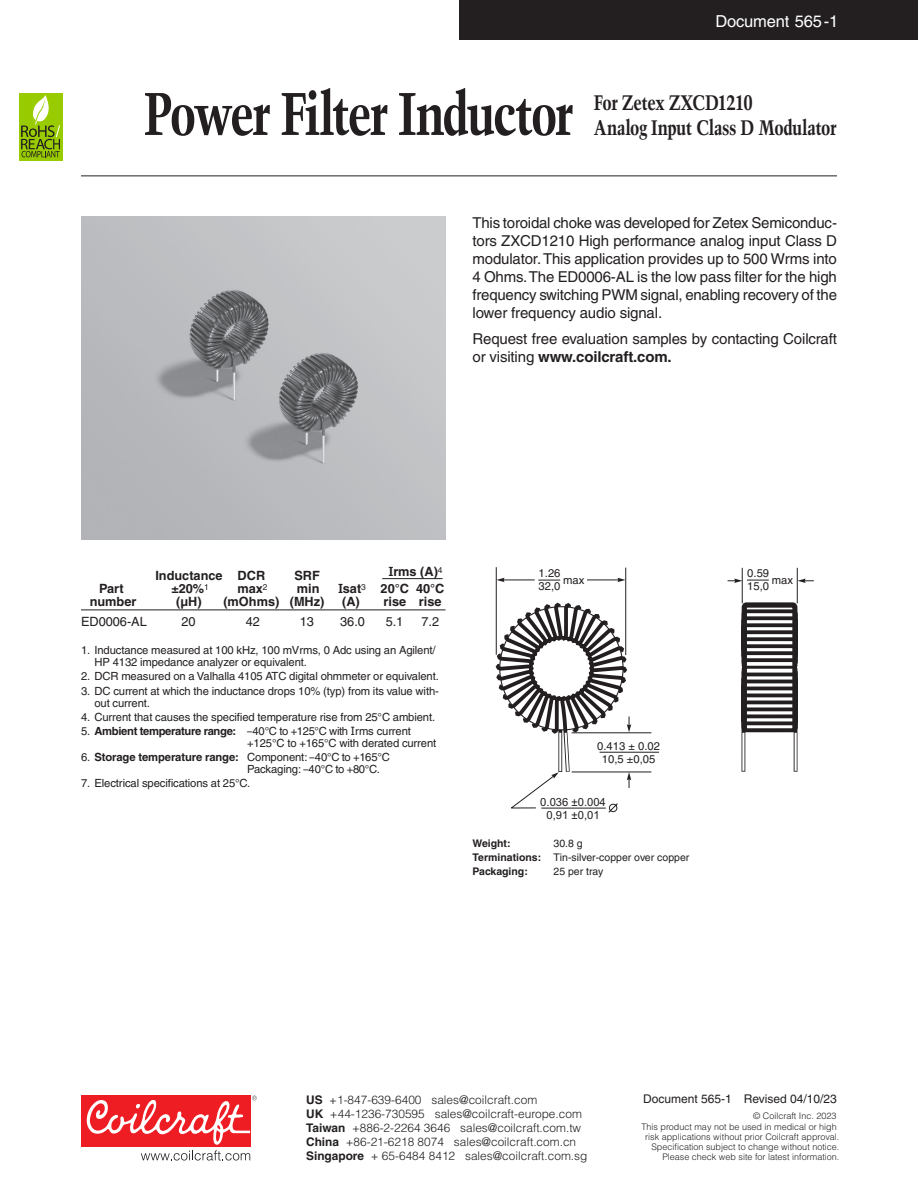
<style>
.page{position:relative;width:918px;height:1188px;background:#fff}
.page>*{position:absolute;margin:0;border:0;box-sizing:border-box;transform-origin:0 0}
.Headline{font:700 condensed 60px "Trump Mediaeval";letter-spacing:-.045em;color:#231f20}
.Subhead_14_pt{font:700 condensed 21px/25.2px "Trump Mediaeval";letter-spacing:-.025em;color:#231f20}
.Document_number{font:16.5px "Helvetica";letter-spacing:-.01em;color:#fff}
.Body_copy{font:15px/18px "Helvetica";letter-spacing:-.01em;color:#231f20;text-align:justify}
.Specs_Head{font:700 12.75px "Helvetica";color:#231f20}
.Specs{font:12.75px "Helvetica";color:#231f20}
.t1{font:12px "Helvetica";color:#231f20}
.t2{font:300 11.85px/14.1px "Helvetica";color:#231f20}
.Notes{font:11.25px/12px "Helvetica";letter-spacing:-.01em;color:#231f20}
.t3{font:11.25px/12.6px "Arial";color:#231f20;text-align:center}
.Weight{font:10.5px "Helvetica";color:#231f20}
.Weight-2{font:700 10.5px "Helvetica";color:#231f20}
.t4{font:300 9px/9.9px "Helvetica";color:#231f20;text-align:right}
.s1{font-weight:700}
.s2{font-family:"Glypha"}
.s3{font-family:"Verdana"}
</style>
<div class="page">
<div style="left:459px;top:0;width:459px;height:40px;background:#231f20"></div>
<hr style="left:81px;top:176px;width:756px;height:1px;background:#231f20">
<div style="left:81px;top:1096px;width:169px;height:51px;background:#ee1d23"></div>
<svg style="left:86px;top:1096px;width:171px;height:65px"></svg>
<div style="left:19px;top:93px;width:43px;height:67px;background:#9c0"></div>
<svg style="left:21px;top:95px;width:39px;height:62px"></svg>
<hr style="left:81px;top:610px;width:365px;height:1px;background:#231f20">
<hr style="left:797px;top:568px;width:1px;height:35px;background:#231f20">
<svg style="left:538px;top:580px;width:22px;height:1px"></svg>
<hr style="left:742px;top:568px;width:1px;height:35px;background:#231f20">
<hr style="left:496px;top:567px;width:1px;height:88px;background:#231f20">
<hr style="left:625px;top:568px;width:1px;height:87px;background:#231f20">
<hr style="left:502px;top:580px;width:33px;height:1px;background:#231f20">
<svg style="left:496px;top:578px;width:9px;height:4px"></svg>
<hr style="left:587px;top:580px;width:33px;height:1px;background:#231f20">
<svg style="left:617px;top:578px;width:9px;height:4px"></svg>
<svg style="left:728px;top:579px;width:41px;height:4px"></svg>
<svg style="left:797px;top:579px;width:17px;height:4px"></svg>
<svg style="left:497px;top:600px;width:301px;height:213px"></svg>
<hr style="left:382px;top:578px;width:61px;height:1px;background:#231f20">
<img style="left:81px;top:216px;width:365px;height:324px">
<p class="Document_number" style="left:715px;top:11px;width:124px">Document 565 -1</p>
<p class="Headline" style="left:143px;top:76px;width:432px">Power Filter Inductor</p>
<p class="Subhead_14_pt" style="left:594px;top:89px;width:244px">For Zetex ZXCD1210<br>Analog Input Class D Modulator</p>
<p class="Body_copy" style="left:472px;top:213px;width:366px">This toroidal choke was developed for Zetex Semiconduc&shy;tors ZXCD1210 High performance analog input Class D modulator. This application provides up to 500 Wrms into 4 Ohms. The ED0006-AL is the low pass filter for the high frequency switching PWM signal, enabling recovery of the lower frequency audio signal.</p>
<p class="Body_copy" style="left:472px;top:330px;width:366px">Request free evaluation samples by contacting Coilcraft or visiting <span class="s1">www.coilcraft.com.</span></p>
<p class="Specs_Head" style="left:155px;top:568px;width:111px">Inductance DCR</p>
<p class="Specs_Head" style="left:294px;top:568px;width:27px">SRF</p>
<p class="Specs_Head" style="left:389px;top:564px;width:55px"><span class="s2">I</span>rms (A)<sup>4</sup></p>
<p class="Specs_Head" style="left:99px;top:581px;width:26px">Part</p>
<p class="Specs_Head" style="left:171px;top:581px;width:39px">±20%<sup>1</sup></p>
<p class="Specs_Head" style="left:237px;top:581px;width:32px">max<sup>2</sup></p>
<p class="Specs_Head" style="left:297px;top:581px;width:24px">min</p>
<p class="Specs_Head" style="left:338px;top:581px;width:108px"><span class="s2">I</span>sat<sup>3</sup> 20°C 40°C</p>
<p class="Specs_Head" style="left:90px;top:594px;width:48px">number</p>
<p class="Specs_Head" style="left:176px;top:594px;width:150px">(µH) (mOhms) (MHz)</p>
<p class="Specs_Head" style="left:342px;top:594px;width:101px">(A) rise rise</p>
<p class="Specs" style="left:81px;top:614px;width:67px">ED0006-AL</p>
<p class="Specs" style="left:182px;top:614px;width:16px">20</p>
<p class="Specs" style="left:246px;top:614px;width:16px">42</p>
<p class="Specs" style="left:300px;top:614px;width:16px">13</p>
<p class="Specs" style="left:340px;top:614px;width:26px">36.0</p>
<p class="Specs" style="left:386px;top:614px;width:19px">5.1</p>
<p class="Specs" style="left:422px;top:614px;width:19px">7.2</p>
<p class="Notes" style="left:94px;top:644px;width:343px;text-indent:-14px">1. Inductance measured at 100 kHz, 100 mVrms, 0 Adc using an Agilent/<br>HP 4132 impedance analyzer or equivalent.</p>
<p class="Notes" style="left:81px;top:670px;width:359px">2. DCR measured on a Valhalla 4105 ATC digital ohmmeter or equivalent.</p>
<p class="Notes" style="left:94px;top:685px;width:346px;text-indent:-14px">3. DC current at which the inductance drops 10% (typ) from its value with&shy;out current.</p>
<p class="Notes" style="left:81px;top:711px;width:356px">4. Current that causes the specified temperature rise from 25°C ambient.</p>
<p class="Notes" style="left:247px;top:725px;width:191px;text-indent:-166px">5. <span class="s1">Ambient temperature range:</span> –40°C to +125°C with <span class="s3">I</span>rms current +125°C to +165°C with derated current</p>
<p class="Notes" style="left:247px;top:751px;width:144px;text-indent:-166px">6. <span class="s1">Storage temperature range:</span> Component: –40°C to +165°C<br>Packaging: –40°C to +80°C.</p>
<p class="Notes" style="left:81px;top:777px;width:171px">7. Electrical specifications at 25°C.</p>
<p class="Notes" style="left:539px;top:567px;width:23px;line-height:13px">1.26<br>32,0</p>
<p class="Notes" style="left:747px;top:567px;width:23px;line-height:13px">0.59<br>15,0</p>
<p class="Notes" style="left:563px;top:574px;width:23px">max</p>
<p class="Notes" style="left:772px;top:574px;width:23px">max</p>
<p class="Notes" style="left:597px;top:739px;width:64px;line-height:13px;text-align:center">0.413 ± 0.02<br>10,5 ±0,05</p>
<p class="t3" style="left:540px;top:796px;width:67px">0.036 ±0.004<br>0,91 ±0,01</p>
<p class="Weight-2" style="left:472px;top:837px;width:40px">Weight:</p>
<p class="Weight" style="left:553px;top:837px;width:31px">30.8 g</p>
<p class="Weight" style="left:472px;top:851px;width:218px"><span class="s1">Terminations:</span> Tin-silver-copper over copper</p>
<p class="Weight-2" style="left:472px;top:864px;width:57px">Packaging:</p>
<p class="Weight" style="left:553px;top:865px;width:51px">25 per tray</p>
<p class="t2" style="left:306px;top:1093px;width:283px"><span class="s1">US</span> +1-847-639-6400 sales@coilcraft.com<br><span class="s1">UK</span> +44-1236-730595 sales@coilcraft-europe.com <span class="s1">Taiwan</span> +886-2-2264 3646 sales@coilcraft.com.tw <span class="s1">China</span> +86-21-6218 8074 sales@coilcraft.com.cn <span class="s1">Singapore</span> + 65-6484 8412 sales@coilcraft.com.sg</p>
<p class="t1" style="left:643px;top:1092px;width:195px">Document 565-1 Revised 04/10/23</p>
<p class="t4" style="left:642px;top:1110px;width:197px;line-height:11.4px">© Coilcraft Inc. 2023<br>This product may not be used in medical or high</p>
<p class="t4" style="left:645px;top:1132px;width:196px">risk applications without prior Coilcraft approval.<br>Specification subject to change without notice.<br>Please check web site for latest information.</p>
</div>
